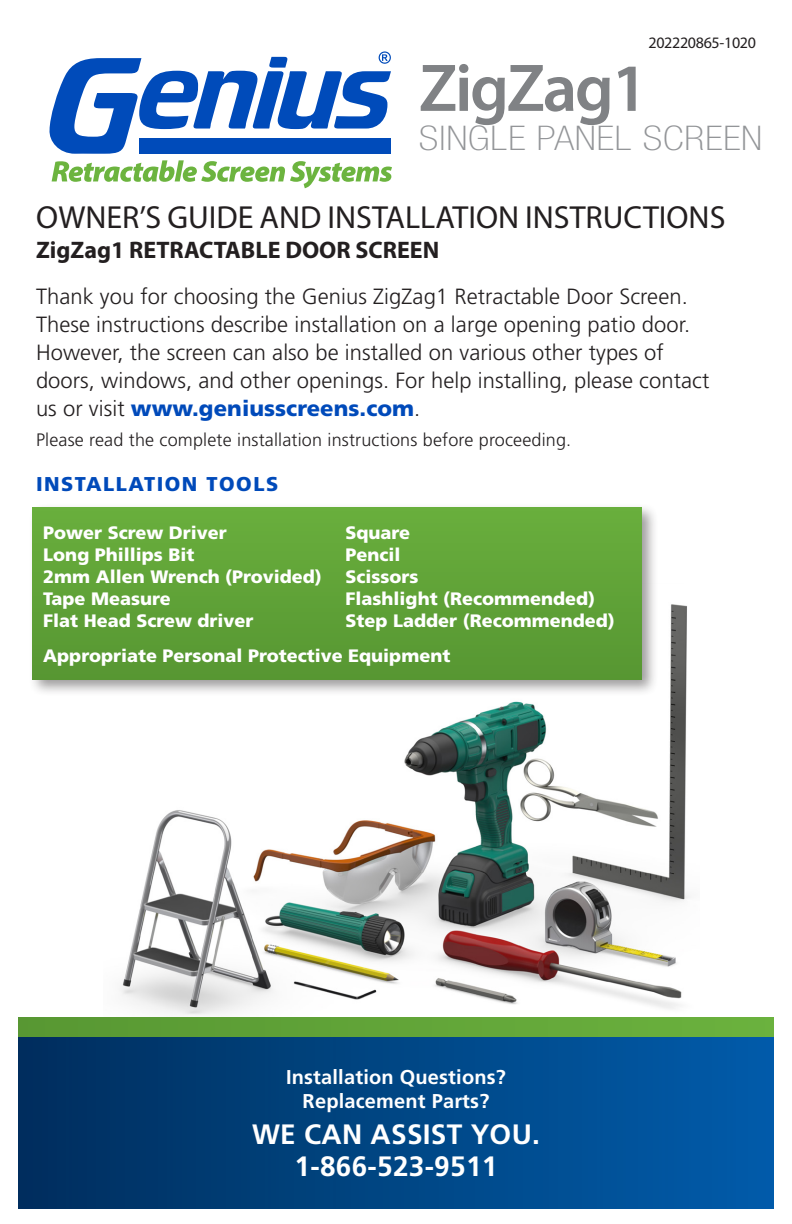
<style>
.page{position:relative;width:792px;height:1224px;background:#fff}
.page>*{position:absolute;margin:0;border:0;box-sizing:border-box;transform-origin:0 0}
.t1{font:600 68px "Myriad Pro";letter-spacing:-.035em;color:#808285}
.t2{font:100 condensed 34px "Helvetica Neue";letter-spacing:.015em;color:#939598;scale:1.2 1}
.t3{font:32px "Myriad Pro";color:#231f20}
.t4{font:700 28px/32px "Frutiger";letter-spacing:.01em;color:#fff;text-align:center}
.t5{font:700 24px "Myriad Pro";color:#231f20}
.t6{font:300 22px/28px "Frutiger";letter-spacing:.005em;color:#231f20}
.t7{font:700 20px/24px "Frutiger";letter-spacing:.01em;color:#fff;text-align:center}
.t8{font:900 20px "Frutiger";letter-spacing:.075em;color:#004aba}
.t9{font:900 18px "Frutiger";color:#fff}
.t10{font:300 18px "Frutiger";letter-spacing:.01em;color:#231f20}
.t11{font:16px "Myriad Pro";letter-spacing:-.02em;color:#231f20}
.s1{font-weight:900;color:#004aba}
</style>
<div class="page">
<img style="left:120px;top:604px;width:570px;height:411px">
<svg style="left:52px;top:160px;width:340px;height:28px"></svg>
<svg style="left:49px;top:51px;width:342px;height:103px"></svg>
<div style="left:18px;top:1037px;width:756px;height:171px;background:linear-gradient(to right,#002f5e,#015caa)"></div>
<div style="left:18px;top:1017px;width:756px;height:20px;background:linear-gradient(to right,#589733,#6bb23e)"></div>
<div style="left:28px;top:503px;width:630px;height:193px;background:#231f20;opacity:.45"></div>
<div style="left:33px;top:508px;width:608px;height:171px;background:#60a337"></div>
<p class="t11" style="left:649px;top:33px;width:109px">202220865-1020</p>
<p class="t1" style="left:419px;top:45px;width:231px">ZigZag1</p>
<p class="t2" style="left:419px;top:119px;width:288px">SINGLE PANEL SCREEN</p>
<p class="t3" style="left:36px;top:197px;width:691px">OWNER’S GUIDE AND INSTALLATION INSTRUCTIONS</p>
<p class="t5" style="left:36px;top:234px;width:405px">ZigZag1 RETRACTABLE DOOR SCREEN</p>
<p class="t6" style="left:36px;top:282px;width:675px">Thank you for choosing the Genius ZigZag1 Retractable Door Screen.<br>These instructions describe installation on a large opening patio door.<br>However, the screen can also be installed on various other types of doors, windows, and other openings. For help installing, please contact us or visit <span class="s1">www.geniusscreens.com</span>.</p>
<p class="t10" style="left:36px;top:429px;width:537px">Please read the complete installation instructions before proceeding.</p>
<p class="t8" style="left:36px;top:472px;width:244px">INSTALLATION TOOLS</p>
<p class="t9" style="left:43px;top:522px;width:185px">Power Screw Driver</p>
<p class="t9" style="left:43px;top:544px;width:153px">Long Phillips Bit</p>
<p class="t9" style="left:43px;top:566px;width:280px">2mm Allen Wrench (Provided)</p>
<p class="t9" style="left:43px;top:588px;width:129px">Tape Measure</p>
<p class="t9" style="left:43px;top:610px;width:212px">Flat Head Screw driver</p>
<p class="t9" style="left:43px;top:645px;width:409px">Appropriate Personal Protective Equipment</p>
<p class="t9" style="left:346px;top:522px;width:66px">Square</p>
<p class="t9" style="left:346px;top:544px;width:57px">Pencil</p>
<p class="t9" style="left:346px;top:566px;width:75px">Scissors</p>
<p class="t9" style="left:346px;top:588px;width:251px">Flashlight (Recommended)</p>
<p class="t9" style="left:346px;top:610px;width:271px">Step Ladder (Recommended)</p>
<p class="t7" style="left:286px;top:1065px;width:221px">Installation Questions?<br>Replacement Parts?</p>
<p class="t4" style="left:252px;top:1118px;width:289px">WE CAN ASSIST YOU.<br>1-866-523-9511</p>
</div>
